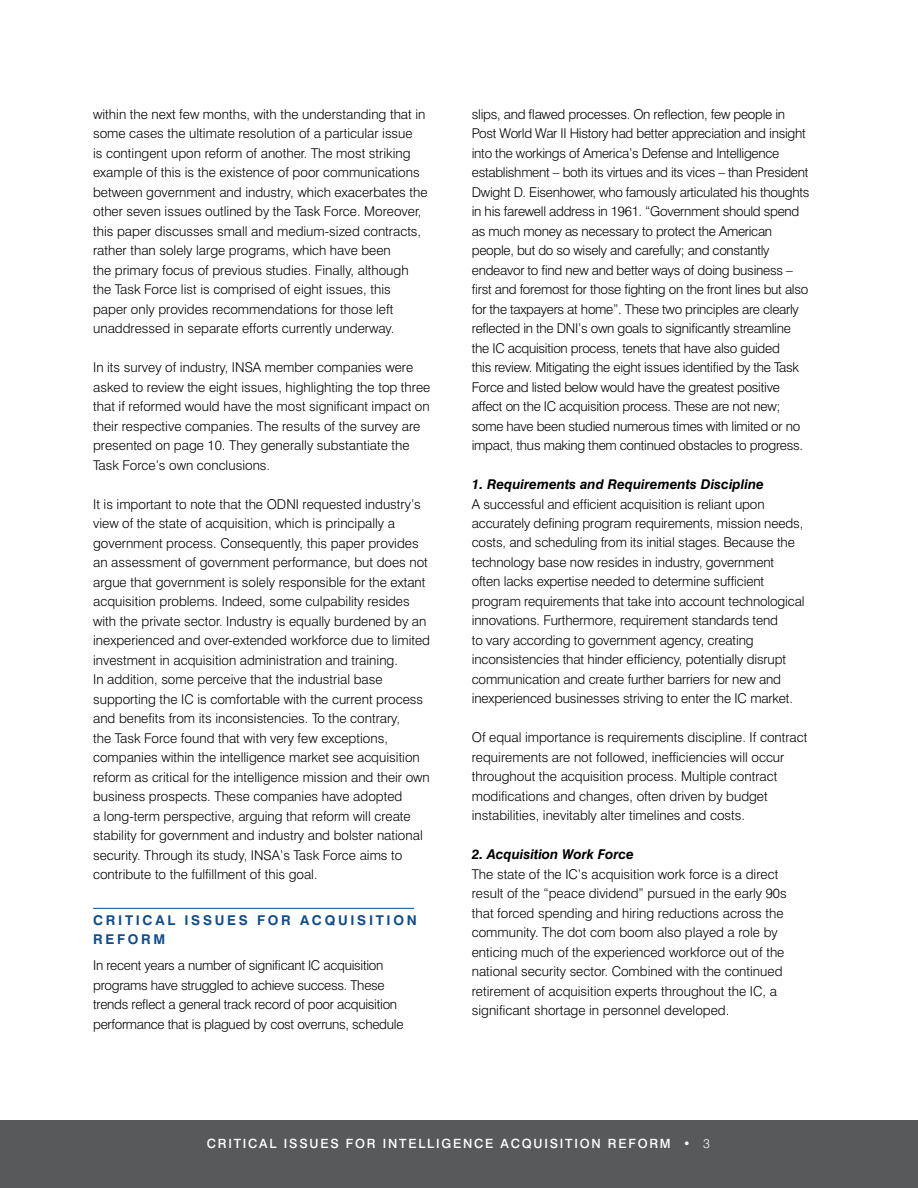
<style>
.page{position:relative;width:918px;height:1188px;background:#fff}
.page>*{position:absolute;margin:0;border:0;box-sizing:border-box;transform-origin:0 0}
.t1{font:300 13.5px/19.5px "Swiss 721 BT";color:#000}
.t2{font:300 13.5px/19.5px "Swiss 721 BT";letter-spacing:-.02em;color:#000}
.t3{font:italic 700 13.5px "Swiss 721 BT";color:#000}
.t4{font:700 13.5px/19.5px "Swiss 721 BT";letter-spacing:.2em;color:#0e4c8c}
.t5{font:500 12.75px "Swiss 721 BT";letter-spacing:.14em;color:#fff}
.s1{font-weight:300}
</style>
<div class="page">
<div style="left:0;top:1120px;width:918px;height:68px;background:#58595b"></div>
<hr style="left:93px;top:908px;width:321px;height:1px;background:#0e4c8c">
<p class="t1" style="left:93px;top:104px;width:336px">within the next few months, with the understanding that in some cases the ultimate resolution of a particular issue<br>is contingent upon reform of another. The most striking example of this is the existence of poor communications between government and industry, which exacerbates the other seven issues outlined by the Task Force. Moreover, this paper discusses small and medium-sized contracts, rather than solely large programs, which have been<br>the primary focus of previous studies. Finally, although the Task Force list is comprised of eight issues, this paper only provides recommendations for those left unaddressed in separate efforts currently underway.</p>
<p class="t1" style="left:93px;top:358px;width:339px">In its survey of industry, INSA member companies were asked to review the eight issues, highlighting the top three that if reformed would have the most significant impact on their respective companies. The results of the survey are presented on page 10. They generally substantiate the Task Force’s own conclusions.</p>
<p class="t1" style="left:93px;top:494px;width:338px">It is important to note that the ODNI requested industry’s view of the state of acquisition, which is principally a government process. Consequently, this paper provides an assessment of government performance, but does not argue that government is solely responsible for the extant acquisition problems. Indeed, some culpability resides with the private sector. Industry is equally burdened by an inexperienced and over-extended workforce due to limited investment in acquisition administration and training.<br>In addition, some perceive that the industrial base supporting the IC is comfortable with the current process and benefits from its inconsistencies. To the contrary,<br>the Task Force found that with very few exceptions, companies within the intelligence market see acquisition reform as critical for the intelligence mission and their own business prospects. These companies have adopted<br>a long-term perspective, arguing that reform will create stability for government and industry and bolster national security. Through its study, INSA’s Task Force aims to contribute to the fulfillment of this goal.</p>
<p class="t4" style="left:93px;top:910px;width:325px">CRITICAL ISSUES FOR ACQUISITION<br>REFORM</p>
<p class="t2" style="left:93px;top:955px;width:312px">In recent years a number of significant IC acquisition programs have struggled to achieve success. These trends reflect a general track record of poor acquisition performance that is plagued by cost overruns, schedule</p>
<p class="t2" style="left:472px;top:104px;width:339px">slips, and flawed processes. On reflection, few people in Post World War II History had better appreciation and insight into the workings of America’s Defense and Intelligence establishment – both its virtues and its vices – than President Dwight D. Eisenhower, who famously articulated his thoughts in his farewell address in 1961. “Government should spend as much money as necessary to protect the American people, but do so wisely and carefully; and constantly endeavor to find new and better ways of doing business – first and foremost for those fighting on the front lines but also for the taxpayers at home”. These two principles are clearly reflected in the DNI’s own goals to significantly streamline the IC acquisition process, tenets that have also guided<br>this review. Mitigating the eight issues identified by the Task Force and listed below would have the greatest positive affect on the IC acquisition process. These are not new; some have been studied numerous times with limited or no impact, thus making them continued obstacles to progress.</p>
<p class="t3" style="left:472px;top:476px;width:294px">1. Requirements and Requirements Discipline</p>
<p class="t1" style="left:472px;top:494px;width:334px">A successful and efficient acquisition is reliant upon accurately defining program requirements, mission needs, costs, and scheduling from its initial stages. Because the technology base now resides in industry, government often lacks expertise needed to determine sufficient program requirements that take into account technological innovations. Furthermore, requirement standards tend<br>to vary according to government agency, creating inconsistencies that hinder efficiency, potentially disrupt communication and create further barriers for new and inexperienced businesses striving to enter the IC market.</p>
<p class="t1" style="left:472px;top:728px;width:337px">Of equal importance is requirements discipline. If contract requirements are not followed, inefficiencies will occur throughout the acquisition process. Multiple contract modifications and changes, often driven by budget instabilities, inevitably alter timelines and costs.</p>
<p class="t3" style="left:472px;top:846px;width:164px">2. Acquisition Work Force</p>
<p class="t1" style="left:472px;top:864px;width:316px">The state of the IC’s acquisition work force is a direct result of the “peace dividend” pursued in the early 90s that forced spending and hiring reductions across the community. The dot com boom also played a role by enticing much of the experienced workforce out of the national security sector. Combined with the continued retirement of acquisition experts throughout the IC, a significant shortage in personnel developed.</p>
<p class="t5" style="left:207px;top:1136px;width:504px">CRITICAL ISSUES FOR INTELLIGENCE ACQUISITION REFORM • <span class="s1">3</span></p>
</div>
